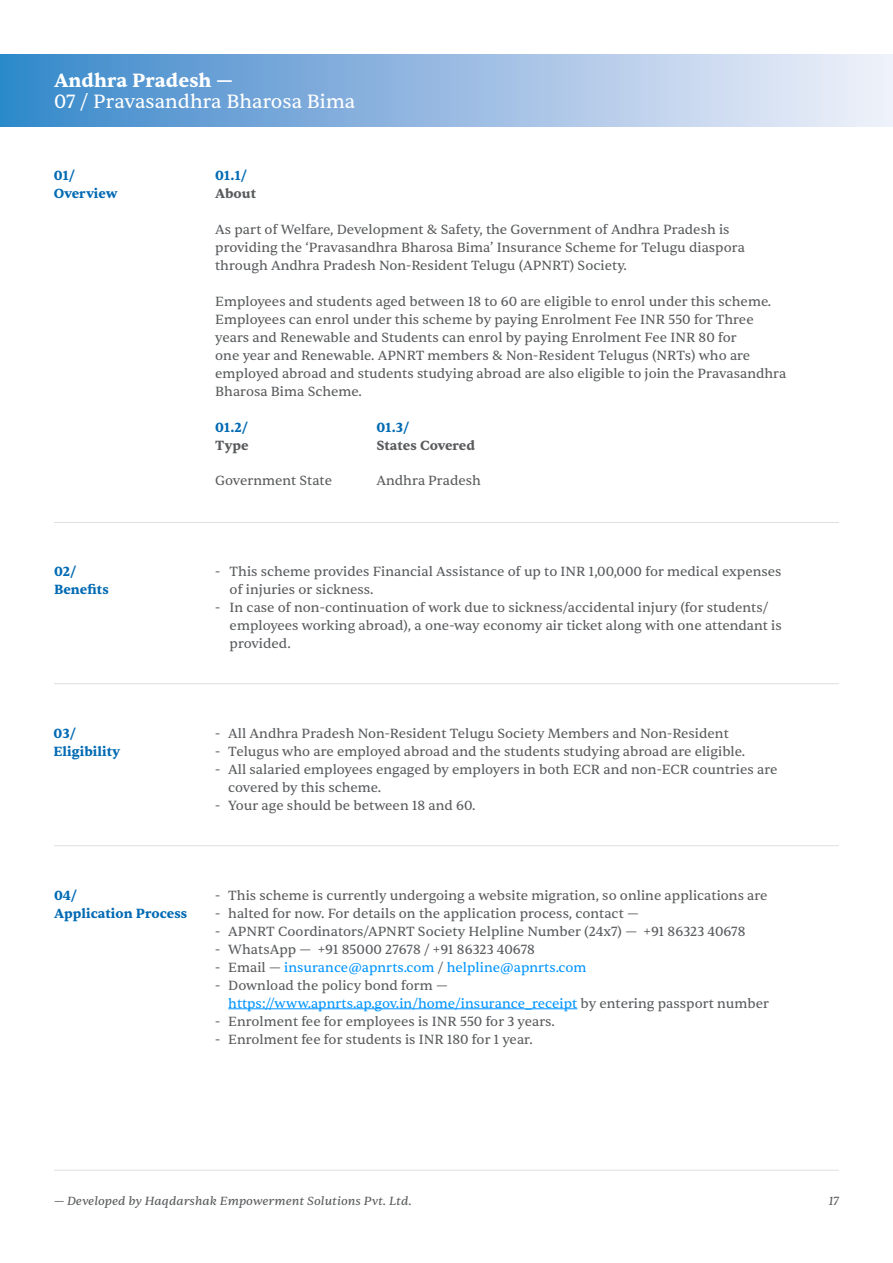
<style>
.page{position:relative;width:893px;height:1263px;background:#fff}
.page>*{position:absolute;margin:0;border:0;box-sizing:border-box;transform-origin:0 0}
.t1{font:19.5px "Sentient";color:#fff}
.t2{font:700 19.5px "Sentient";color:#fff}
.t3{font:13.5px/18px "Sentient";color:#595b5d}
.t4{font:700 13.5px/18px "Sentient";color:#006ab3}
.t5{font:700 13.5px "Sentient";color:#595b5d}
.t6{font:italic 12px "Sentient";color:#595b5d}
.s1{color:#0195ff}
</style>
<div class="page">
<hr style="left:54px;top:1170px;width:785px;height:1px;background:#595b5d">
<img style="left:0;top:55px;width:893px;height:71px">
<hr style="left:228px;top:1008px;width:349px;height:1px;background:#0195ff">
<hr style="left:54px;top:522px;width:785px;height:1px;background:#595b5d">
<hr style="left:54px;top:683px;width:785px;height:1px;background:#595b5d">
<hr style="left:54px;top:845px;width:785px;height:1px;background:#595b5d">
<h1 class="t2" style="left:54px;top:68px;width:181px">Andhra Pradesh —</h1>
<h1 class="t1" style="left:54px;top:90px;width:303px">07 / Pravasandhra Bharosa Bima</h1>
<p class="t4" style="left:54px;top:166px;width:65px">01/<br>Overview</p>
<p class="t4" style="left:215px;top:166px;width:34px">01.1/</p>
<p class="t5" style="left:215px;top:185px;width:42px">About</p>
<p class="t3" style="left:215px;top:221px;width:531px">As part of Welfare, Development &amp; Safety, the Government of Andhra Pradesh is providing the ‘Pravasandhra Bharosa Bima’ Insurance Scheme for Telugu diaspora through Andhra Pradesh Non-Resident Telugu (APNRT) Society.</p>
<p class="t3" style="left:215px;top:293px;width:573px">Employees and students aged between 18 to 60 are eligible to enrol under this scheme.<br>Employees can enrol under this scheme by paying Enrolment Fee INR 550 for Three years and Renewable and Students can enrol by paying Enrolment Fee INR 80 for<br>one year and Renewable. APNRT members &amp; Non-Resident Telugus (NRTs) who are employed abroad and students studying abroad are also eligible to join the Pravasandhra Bharosa Bima Scheme.</p>
<p class="t4" style="left:215px;top:418px;width:35px">01.2/</p>
<p class="t5" style="left:215px;top:437px;width:35px">Type</p>
<p class="t4" style="left:376px;top:418px;width:35px">01.3/</p>
<p class="t5" style="left:376px;top:437px;width:100px">States Covered</p>
<p class="t3" style="left:215px;top:472px;width:118px">Government State</p>
<p class="t3" style="left:376px;top:472px;width:106px">Andhra Pradesh</p>
<p class="t4" style="left:54px;top:562px;width:56px">02/<br>Benefits</p>
<p class="t3" style="left:215px;top:563px;width:7px">-</p>
<p class="t3" style="left:215px;top:599px;width:7px">-</p>
<p class="t3" style="left:230px;top:563px;width:554px">This scheme provides Financial Assistance of up to INR 1,00,000 for medical expenses of injuries or sickness.<br>In case of non-continuation of work due to sickness/accidental injury (for students/ employees working abroad), a one-way economy air ticket along with one attendant is provided.</p>
<p class="t4" style="left:54px;top:725px;width:68px">03/<br>Eligibility</p>
<p class="t3" style="left:215px;top:725px;width:7px;text-align:justify">- - -</p>
<p class="t3" style="left:215px;top:797px;width:7px">-</p>
<p class="t3" style="left:228px;top:725px;width:551px">All Andhra Pradesh Non-Resident Telugu Society Members and Non-Resident Telugus who are employed abroad and the students studying abroad are eligible.<br>All salaried employees engaged by employers in both ECR and non-ECR countries are covered by this scheme.<br>Your age should be between 18 and 60.</p>
<p class="t4" style="left:54px;top:887px;width:135px">04/<br>Application Process</p>
<p class="t3" style="left:215px;top:887px;width:7px;text-align:justify">- - - - - -</p>
<p class="t3" style="left:215px;top:1013px;width:7px">- -</p>
<p class="t3" style="left:228px;top:887px;width:542px">This scheme is currently undergoing a website migration, so online applications are halted for now. For details on the application process, contact —<br>APNRT Coordinators/APNRT Society Helpline Number (24x7) — +91 86323 40678<br>WhatsApp — +91 85000 27678 / +91 86323 40678<br>Email — <span class="s1">insurance@apnrts.com</span> / <span class="s1">helpline@apnrts.com<br></span>Download the policy bond form — <span class="s1">https://www.apnrts.ap.gov.in/home/insurance_receipt</span> by entering passport number Enrolment fee for employees is INR 550 for 3 years.<br>Enrolment fee for students is INR 180 for 1 year.</p>
<p class="t6" style="left:54px;top:1193px;width:359px">— Developed by Haqdarshak Empowerment Solutions Pvt. Ltd.</p>
<p class="t6" style="left:829px;top:1193px;width:12px">17</p>
</div>
